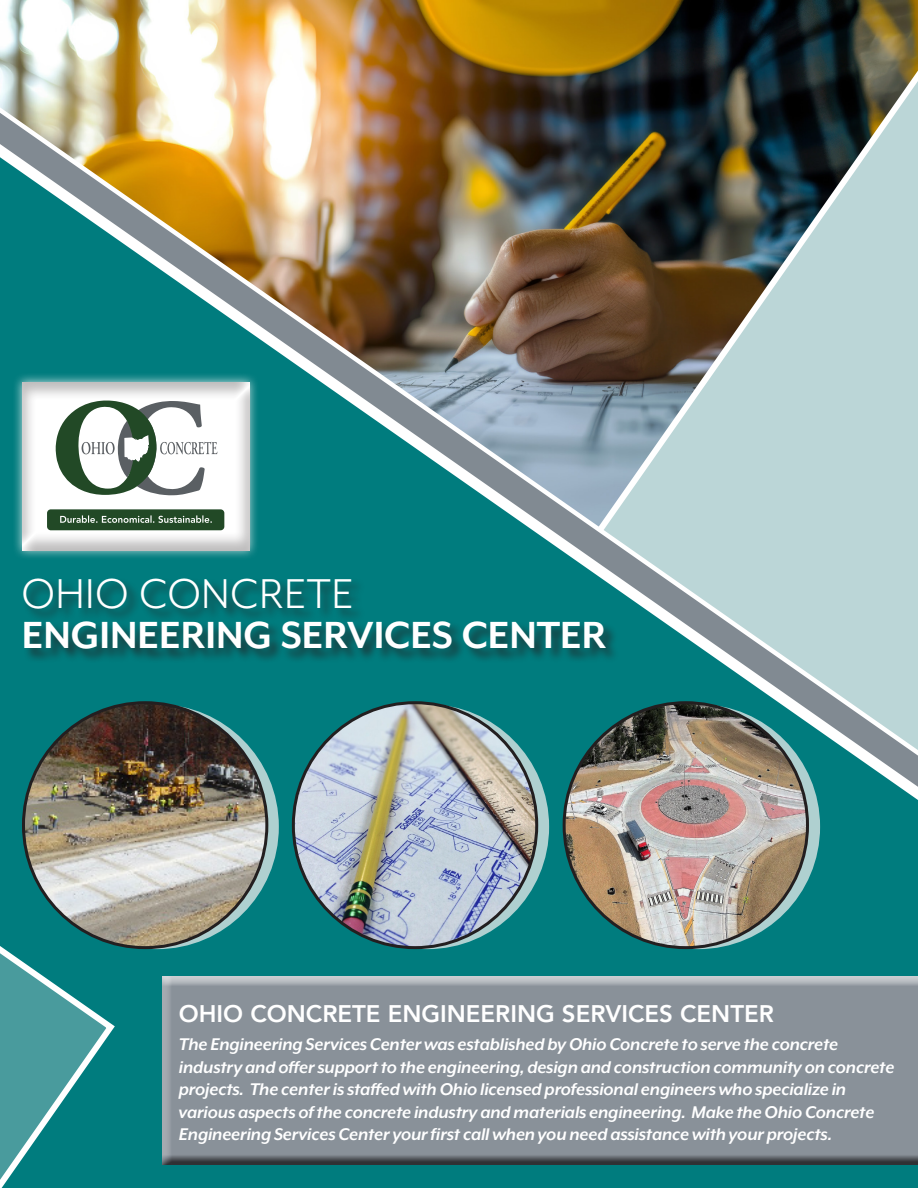
<style>
.page{position:relative;width:918px;height:1188px;background:#fff}
.page>*{position:absolute;margin:0;border:0;box-sizing:border-box;transform-origin:0 0}
.t1{font:48px "Mr Eaves XL Mod OT";letter-spacing:.02em;color:#fff}
.t2{font:700 43.5px "Mr Eaves XL Mod OT";color:#fff}
.t3{font:800 24px "Avenir";color:#fff}
.t4{font:italic 700 19.5px/22.5px "Mr Eaves XL Mod OT";letter-spacing:-.01em;color:#fff}
</style>
<div class="page">
<img style="left:0;top:0;width:574px;height:50px">
<div style="left:119px;top:861px;width:799px;height:327px;background:#007c7e"></div>
<svg style="left:574px;top:0;width:344px;height:50px;background:#473e18"></svg>
<svg style="left:0;top:861px;width:119px;height:327px;background:#2e9193"></svg>
<div style="left:161px;top:976px;width:757px;height:190px;background:#231f20;opacity:.75"></div>
<img style="left:23px;top:861px;width:244px;height:87px">
<img style="left:564px;top:861px;width:244px;height:87px">
<img style="left:293px;top:861px;width:244px;height:87px">
<img style="left:0;top:50px;width:918px;height:811px">
<p class="t1" style="left:22px;top:567px;width:333px">OHIO CONCRETE</p>
<p class="t2" style="left:22px;top:611px;width:586px">ENGINEERING SERVICES CENTER</p>
<p class="t3" style="left:179px;top:995px;width:597px">OHIO CONCRETE ENGINEERING SERVICES CENTER</p>
<p class="t4" style="left:179px;top:1033px;width:717px">The Engineering Services Center was established by Ohio Concrete to serve the concrete industry and offer support to the engineering, design and construction community on concrete projects. The center is staffed with Ohio licensed professional engineers who specialize in various aspects of the concrete industry and materials engineering. Make the Ohio Concrete Engineering Services Center your first call when you need assistance with your projects.</p>
</div>
